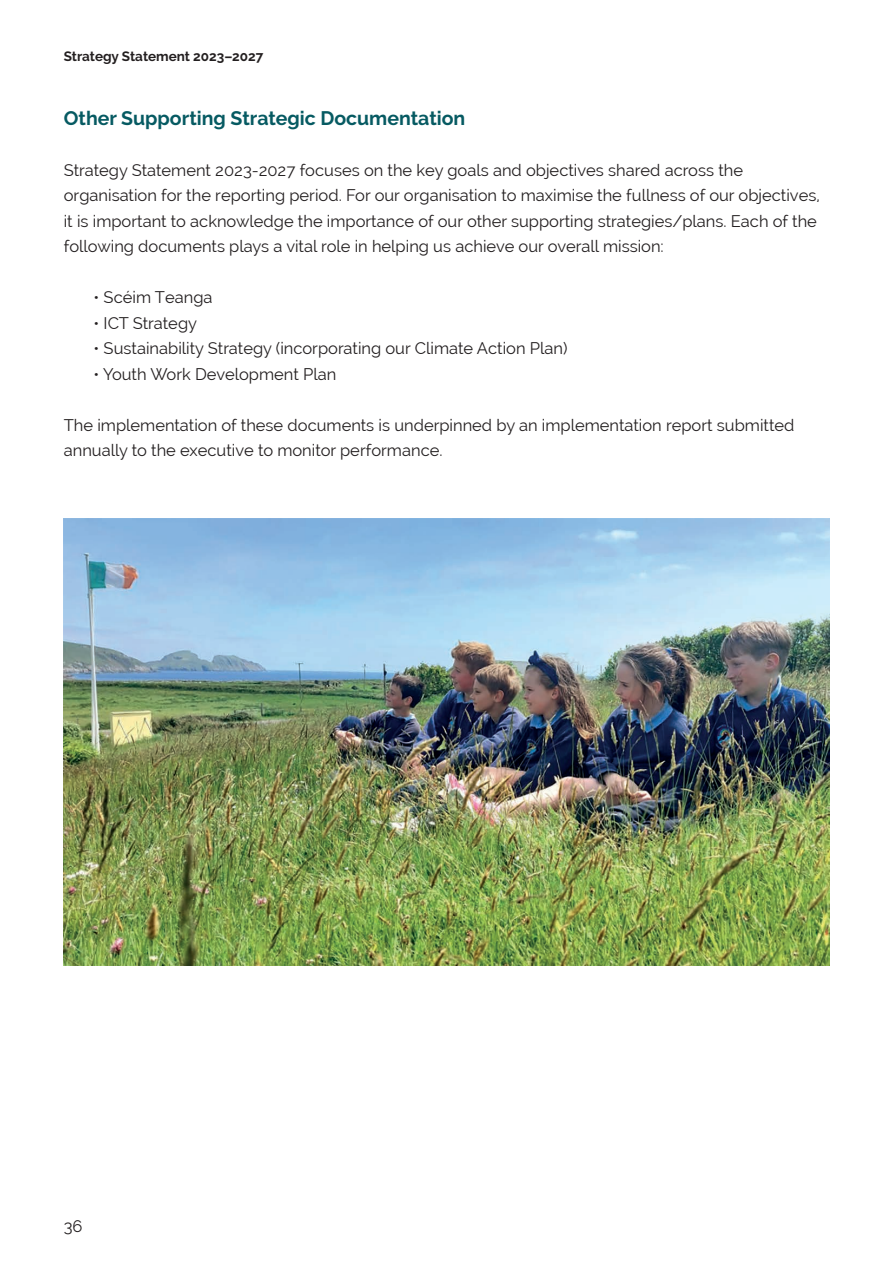
<style>
.page{position:relative;width:893px;height:1263px;background:#fff}
.page>*{position:absolute;margin:0;border:0;box-sizing:border-box;transform-origin:0 0}
.t1{font:700 19.5px "Raleway";color:#065a62}
.t2{font:16.5px/25.5px "Raleway";color:#231f20}
.t3{font:700 13.5px "Raleway";color:#231f20}
</style>
<div class="page">
<img style="left:64px;top:519px;width:765px;height:446px">
<p class="t3" style="left:64px;top:48px;width:201px">Strategy Statement 2023–2027</p>
<p class="t1" style="left:64px;top:107px;width:403px">Other Supporting Strategic Documentation</p>
<p class="t2" style="left:64px;top:157px;width:757px">Strategy Statement 2023-2027 focuses on the key goals and objectives shared across the organisation for the reporting period. For our organisation to maximise the fullness of our objectives, it is important to acknowledge the importance of our other supporting strategies/plans. Each of the following documents plays a vital role in helping us achieve our overall mission:</p>
<p class="t2" style="left:94px;top:285px;width:120px">• Scéim Teanga</p>
<p class="t2" style="left:94px;top:310px;width:105px">• ICT Strategy</p>
<p class="t2" style="left:94px;top:336px;width:475px">• Sustainability Strategy (incorporating our Climate Action Plan)</p>
<p class="t2" style="left:94px;top:361px;width:244px">• Youth Work Development Plan</p>
<p class="t2" style="left:64px;top:412px;width:732px">The implementation of these documents is underpinned by an implementation report submitted annually to the executive to monitor performance.</p>
<p class="t2" style="left:64px;top:1213px;width:20px">36</p>
</div>
